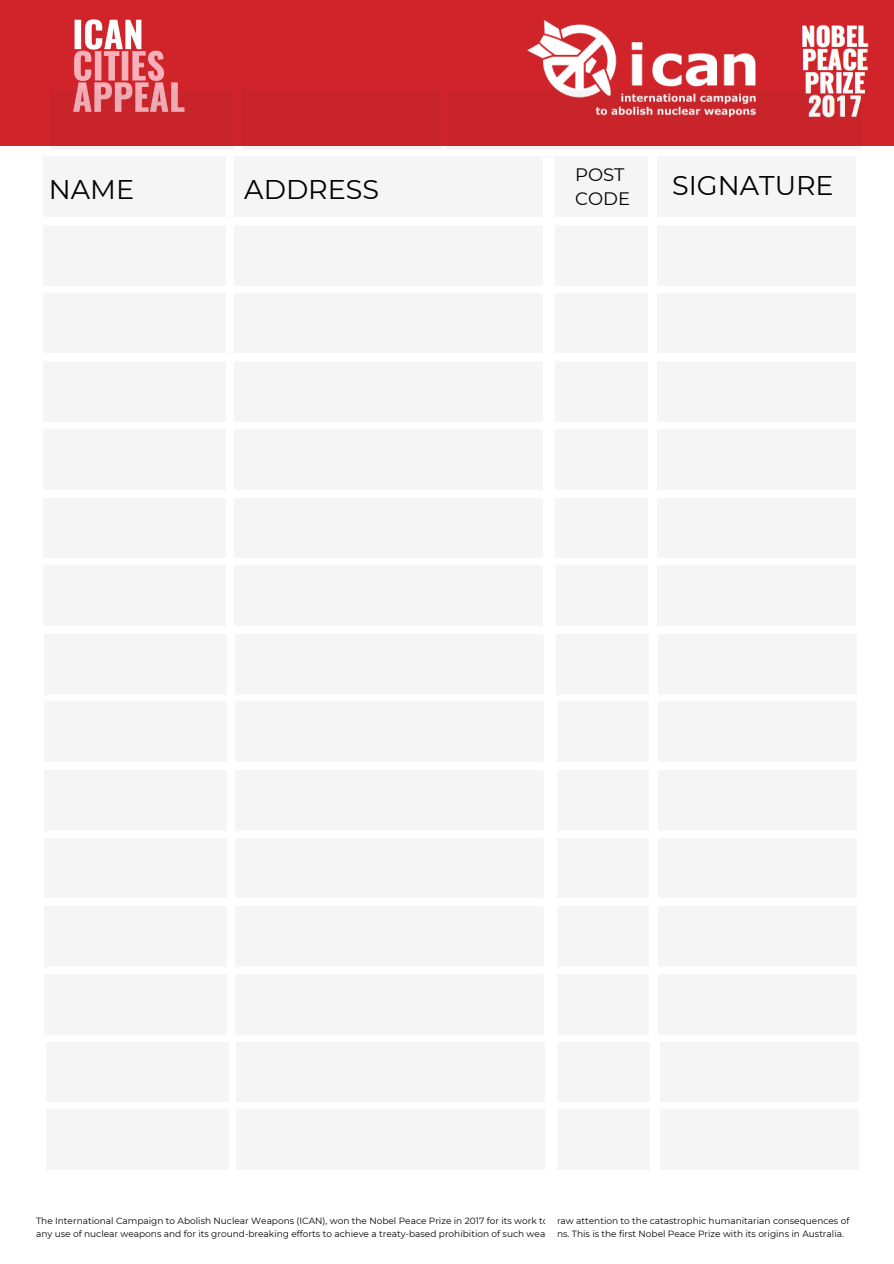
<style>
.page{position:relative;width:894px;height:1264px;background:#fff}
.page>*{position:absolute;margin:0;border:0;box-sizing:border-box;transform-origin:0 0}
.t1{font:27px "Montserrat";color:#000}
.t2{font:18px/24.8px "Montserrat";color:#000}
.t3{font:9px/12.5px "Montserrat";color:#000}
</style>
<div class="page">
<div style="left:0;top:0;width:893px;height:145px;background:#d0232a"></div>
<img style="left:74px;top:19px;width:104px;height:70px">
<img style="left:527px;top:20px;width:342px;height:74px">
<svg style="left:51px;top:89px;width:182px;height:57px"></svg>
<div style="left:242px;top:89px;width:198px;height:60px;background:#c8242a"></div>
<svg style="left:447px;top:90px;width:414px;height:56px"></svg>
<div style="left:43px;top:157px;width:183px;height:59px;background:#f5f5f5"></div>
<div style="left:657px;top:157px;width:198px;height:59px;background:#f5f5f5"></div>
<div style="left:234px;top:157px;width:413px;height:59px;background:#f5f5f5"></div>
<div style="left:43px;top:225px;width:183px;height:60px;background:#f5f5f5"></div>
<div style="left:657px;top:225px;width:198px;height:60px;background:#f5f5f5"></div>
<div style="left:234px;top:225px;width:413px;height:60px;background:#f5f5f5"></div>
<div style="left:43px;top:293px;width:183px;height:60px;background:#f5f5f5"></div>
<div style="left:657px;top:293px;width:198px;height:60px;background:#f5f5f5"></div>
<div style="left:234px;top:293px;width:413px;height:60px;background:#f5f5f5"></div>
<div style="left:43px;top:362px;width:183px;height:59px;background:#f5f5f5"></div>
<div style="left:657px;top:362px;width:198px;height:59px;background:#f5f5f5"></div>
<div style="left:234px;top:362px;width:413px;height:59px;background:#f5f5f5"></div>
<div style="left:43px;top:429px;width:183px;height:60px;background:#f5f5f5"></div>
<div style="left:657px;top:429px;width:198px;height:60px;background:#f5f5f5"></div>
<div style="left:234px;top:429px;width:413px;height:60px;background:#f5f5f5"></div>
<div style="left:43px;top:498px;width:183px;height:59px;background:#f5f5f5"></div>
<div style="left:657px;top:498px;width:198px;height:59px;background:#f5f5f5"></div>
<div style="left:234px;top:498px;width:413px;height:59px;background:#f5f5f5"></div>
<div style="left:43px;top:565px;width:183px;height:60px;background:#f5f5f5"></div>
<div style="left:657px;top:565px;width:198px;height:60px;background:#f5f5f5"></div>
<div style="left:234px;top:565px;width:413px;height:60px;background:#f5f5f5"></div>
<div style="left:44px;top:634px;width:183px;height:60px;background:#f5f5f5"></div>
<div style="left:658px;top:634px;width:198px;height:60px;background:#f5f5f5"></div>
<div style="left:235px;top:634px;width:413px;height:60px;background:#f5f5f5"></div>
<div style="left:44px;top:702px;width:183px;height:59px;background:#f5f5f5"></div>
<div style="left:658px;top:702px;width:198px;height:59px;background:#f5f5f5"></div>
<div style="left:235px;top:702px;width:413px;height:59px;background:#f5f5f5"></div>
<div style="left:44px;top:770px;width:183px;height:60px;background:#f5f5f5"></div>
<div style="left:658px;top:770px;width:198px;height:60px;background:#f5f5f5"></div>
<div style="left:235px;top:770px;width:413px;height:60px;background:#f5f5f5"></div>
<div style="left:44px;top:838px;width:183px;height:59px;background:#f5f5f5"></div>
<div style="left:658px;top:838px;width:198px;height:59px;background:#f5f5f5"></div>
<div style="left:235px;top:838px;width:413px;height:59px;background:#f5f5f5"></div>
<div style="left:44px;top:907px;width:183px;height:59px;background:#f5f5f5"></div>
<div style="left:658px;top:907px;width:198px;height:59px;background:#f5f5f5"></div>
<div style="left:235px;top:907px;width:413px;height:59px;background:#f5f5f5"></div>
<div style="left:44px;top:974px;width:183px;height:60px;background:#f5f5f5"></div>
<div style="left:658px;top:974px;width:198px;height:60px;background:#f5f5f5"></div>
<div style="left:235px;top:974px;width:413px;height:60px;background:#f5f5f5"></div>
<div style="left:46px;top:1042px;width:182px;height:59px;background:#f5f5f5"></div>
<div style="left:659px;top:1042px;width:199px;height:59px;background:#f5f5f5"></div>
<div style="left:236px;top:1042px;width:414px;height:59px;background:#f5f5f5"></div>
<div style="left:46px;top:1109px;width:182px;height:60px;background:#f5f5f5"></div>
<div style="left:659px;top:1109px;width:199px;height:60px;background:#f5f5f5"></div>
<div style="left:236px;top:1109px;width:414px;height:60px;background:#f5f5f5"></div>
<h2 class="t2" style="left:575px;top:162px;width:56px">POST<br>CODE</h2>
<h1 class="t1" style="left:49px;top:172px;width:87px">NAME</h1>
<h1 class="t1" style="left:244px;top:172px;width:136px">ADDRESS</h1>
<h1 class="t1" style="left:672px;top:169px;width:163px">SIGNATURE</h1>
<p class="t3" style="left:36px;top:1214px;width:814px">The International Campaign to Abolish Nuclear Weapons (ICAN), won the Nobel Peace Prize in 2017 for its work to draw attention to the catastrophic humanitarian consequences of any use of nuclear weapons and for its ground-breaking efforts to achieve a treaty-based prohibition of such weapons. This is the first Nobel Peace Prize with its origins in Australia.</p>
</div>
